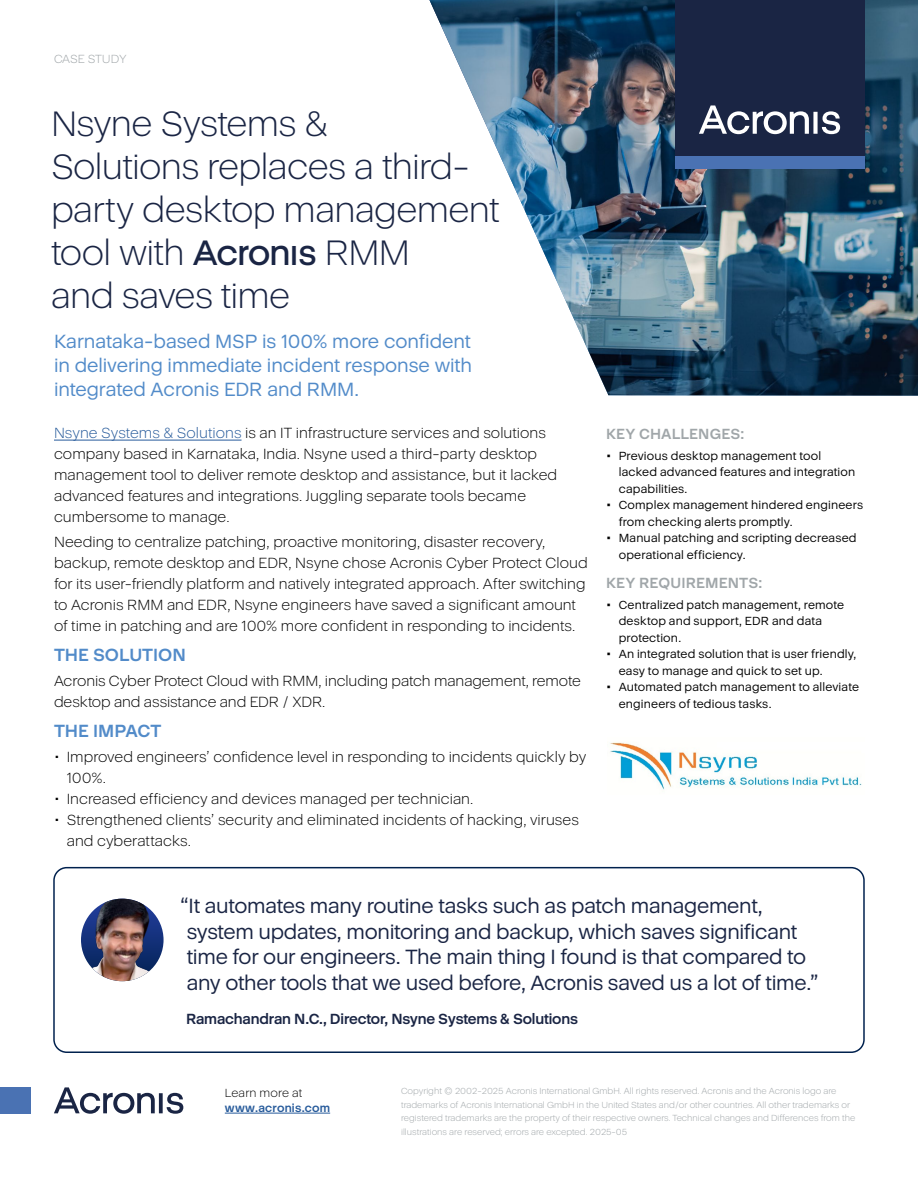
<style>
.page{position:relative;width:918px;height:1188px;background:#fff}
.page>*{position:absolute;margin:0;border:0;box-sizing:border-box;transform-origin:0 0}
.t1{font:300 36px/43.2px "Acronis Cyber";letter-spacing:-.02em;color:#1a2544}
.t2{font:21px/25.5px "Acronis Cyber";letter-spacing:-.015em;color:#1a2544}
.t3{font:19.5px/24px "Acronis Cyber";letter-spacing:-.005em;color:#528bc9;text-align:justify}
.t4{font:700 18px "Acronis Cyber";color:#528bc9}
.t5{font:300 15px/21px "Acronis Cyber";color:#000}
.t6{font:700 15px "Acronis Cyber";letter-spacing:-.01em;color:#1a2544}
.t7{font:700 15px "Acronis Cyber";letter-spacing:.005em;color:#a0a6a9}
.t8{font:12px/16.5px "Acronis Cyber";letter-spacing:.015em;color:#000}
.t9{font:700 12px "Acronis Cyber";letter-spacing:.015em;color:#275b9b}
.t10{font:300 12px "Acronis Cyber";letter-spacing:.01em;color:#000}
.t11{font:300 12px "Acronis Cyber";letter-spacing:-.01em;color:#a0a6a9}
.t12{font:300 9px/13.5px "Acronis Cyber";color:#a0a6a9}
.s1{color:#275b9b}
</style>
<div class="page">
<img style="left:82px;top:899px;width:82px;height:82px">
<img style="left:429px;top:0;width:489px;height:396px">
<div style="left:675px;top:0;width:189px;height:156px;background:#1a2544"></div>
<div style="left:675px;top:156px;width:189px;height:13px;background:#4a72b3"></div>
<svg style="left:699px;top:105px;width:141px;height:29px"></svg>
<hr style="left:54px;top:440px;width:188px;height:1px;background:#275b9b">
<div style="left:53px;top:867px;width:812px;height:186px;border:2px solid #00214e;border-radius:13px"></div>
<hr style="left:225px;top:1113px;width:105px;height:1px;background:#275b9b">
<div style="left:0;top:1087px;width:30px;height:27px;background:#4a72b3"></div>
<svg style="left:54px;top:1087px;width:129px;height:27px"></svg>
<img style="left:610px;top:742px;width:252px;height:48px">
<p class="t11" style="left:54px;top:52px;width:74px">CASE STUDY</p>
<h1 class="t1" style="left:51px;top:102px;width:450px">Nsyne Systems &amp;<br>Solutions replaces a third&shy;party desktop management tool with ጷ RMM<br>and saves time</h1>
<h3 class="t3" style="left:54px;top:329px;width:420px">Karnataka-based MSP is 100% more confident in delivering immediate incident response with integrated Acronis EDR and RMM.</h3>
<p class="t5" style="left:54px;top:423px;width:505px"><span class="s1">Nsyne Systems &amp; Solutions</span> is an IT infrastructure services and solutions company based in Karnataka, India. Nsyne used a third-party desktop management tool to deliver remote desktop and assistance, but it lacked advanced features and integrations. Juggling separate tools became cumbersome to manage.</p>
<p class="t5" style="left:54px;top:532px;width:535px">Needing to centralize patching, proactive monitoring, disaster recovery, backup, remote desktop and EDR, Nsyne chose Acronis Cyber Protect Cloud for its user-friendly platform and natively integrated approach. After switching to Acronis RMM and EDR, Nsyne engineers have saved a significant amount of time in patching and are 100% more confident in responding to incidents.</p>
<p class="t4" style="left:54px;top:644px;width:133px">THE SOLUTION</p>
<p class="t5" style="left:54px;top:671px;width:528px">Acronis Cyber Protect Cloud with RMM, including patch management, remote desktop and assistance and EDR / XDR.</p>
<p class="t4" style="left:54px;top:720px;width:109px">THE IMPACT</p>
<p class="t5" style="left:67px;top:746px;width:521px;text-indent:-13px">• Improved engineers’ confidence level in responding to incidents quickly by<br>100%.</p>
<p class="t5" style="left:54px;top:788px;width:421px">• Increased efficiency and devices managed per technician.</p>
<p class="t5" style="left:67px;top:809px;width:514px;text-indent:-13px">• Strengthened clients’ security and eliminated incidents of hacking, viruses and cyberattacks.</p>
<p class="t7" style="left:606px;top:425px;width:140px">KEY CHALLENGES:</p>
<p class="t8" style="left:619px;top:447px;width:238px;text-indent:-13px">• Previous desktop management tool lacked advanced features and integration capabilities.</p>
<p class="t8" style="left:619px;top:497px;width:246px;text-indent:-13px">• Complex management hindered engineers from checking alerts promptly.</p>
<p class="t8" style="left:619px;top:530px;width:239px;text-indent:-13px">• Manual patching and scripting decreased operational efficiency.</p>
<p class="t7" style="left:606px;top:574px;width:158px">KEY REQUIREMENTS:</p>
<p class="t8" style="left:619px;top:596px;width:227px;text-indent:-13px">• Centralized patch management, remote desktop and support, EDR and data protection.</p>
<p class="t8" style="left:619px;top:646px;width:239px;text-indent:-13px">• An integrated solution that is user friendly, easy to manage and quick to set up.</p>
<p class="t8" style="left:619px;top:679px;width:242px;text-indent:-13px">• Automated patch management to alleviate engineers of tedious tasks.</p>
<p class="t2" style="left:187px;top:893px;width:634px;text-indent:-7px">“It automates many routine tasks such as patch management, system updates, monitoring and backup, which saves significant time for our engineers. The main thing I found is that compared to any other tools that we used before, Acronis saved us a lot of time.”</p>
<p class="t6" style="left:186px;top:1010px;width:394px">Ramachandran N.C., Director, Nsyne Systems &amp; Solutions</p>
<p class="t10" style="left:225px;top:1085px;width:79px">Learn more at</p>
<p class="t9" style="left:225px;top:1100px;width:107px">www.acronis.com</p>
<p class="t12" style="left:401px;top:1084px;width:456px">Copyright © 2002-2025 Acronis International GmbH. All rights reserved. Acronis and the Acronis logo are trademarks of Acronis International GmbH in the United States and/or other countries. All other trademarks or registered trademarks are the property of their respective owners. Technical changes and Differences from the illustrations are reserved; errors are excepted. 2025-05</p>
</div>
